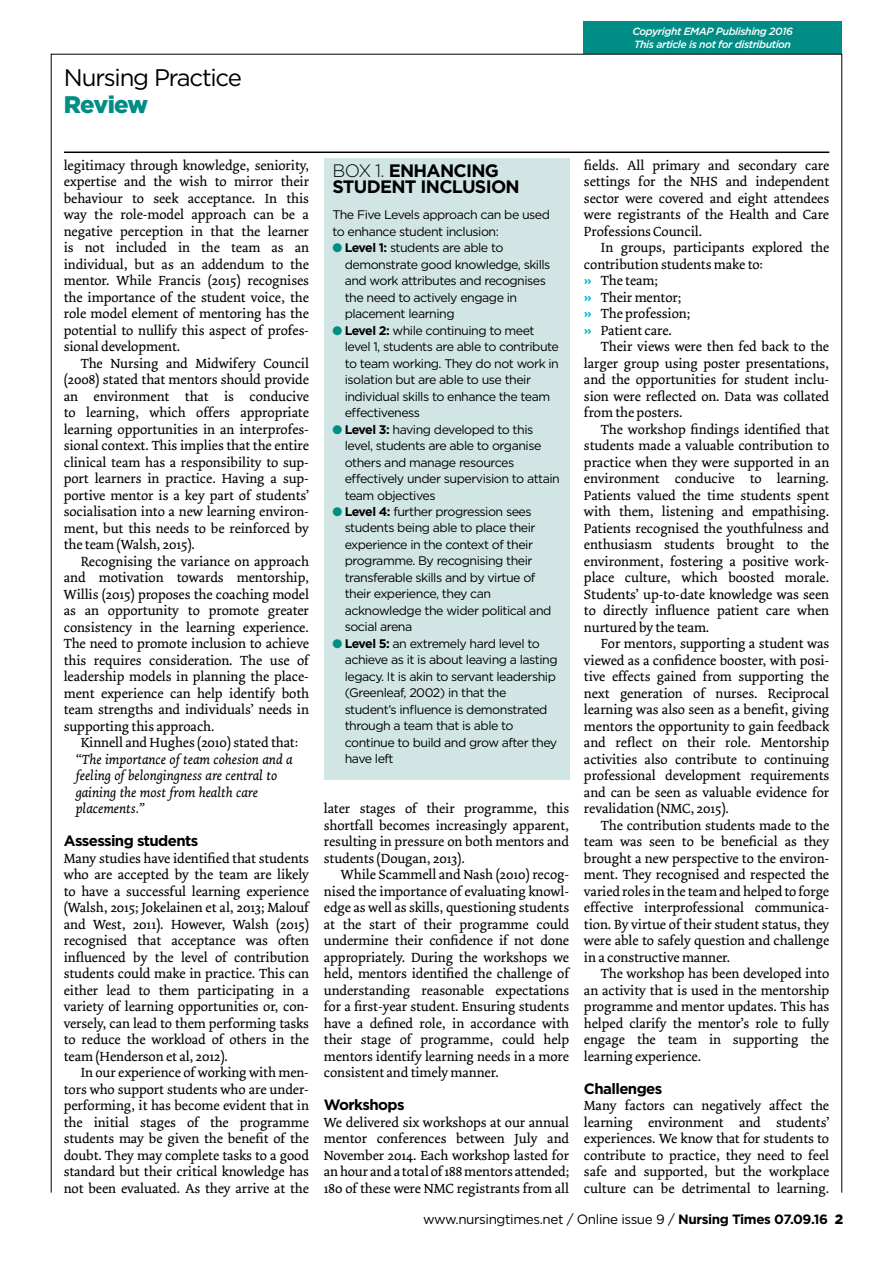
<style>
.page{position:relative;width:893px;height:1263px;background:#fff}
.page>*{position:absolute;margin:0;border:0;box-sizing:border-box;transform-origin:0 0}
.t1{font:24px "Gotham";letter-spacing:-.05em;color:#000}
.t2{font:900 24px "Gotham";letter-spacing:-.04em;color:#008d85}
.t3{font:700 18px/16.5px "Gotham";letter-spacing:-.04em;color:#000}
.t4{font:700 15px "Gotham";letter-spacing:-.04em;color:#000}
.t5{font:13.95px/16.5px "Dolly";letter-spacing:-.005em;color:#000;text-align:justify}
.t6{font:italic 13.95px/16.5px "Dolly";letter-spacing:-.005em;color:#000}
.t7{font:13.5px "Gotham";letter-spacing:-.03em;color:#000}
.t8{font:12.45px "Gotham";letter-spacing:-.04em;color:#000}
.t9{font:italic 500 10.5px/12.8px "Gotham";letter-spacing:-.04em;color:#fff}
.s1{font-weight:300}
.s2{font-weight:700}
.s3{font-weight:700;color:#00b7ce}
.s4{font-weight:900}
</style>
<div class="page">
<div style="left:583px;top:21px;width:259px;height:33px;background:#008d85"></div>
<hr style="left:64px;top:152px;width:765px;height:1px;background:#000">
<div style="left:324px;top:158px;width:245px;height:622px;background:#d1e6e4"></div>
<h1 class="t1" style="left:64px;top:62px;width:179px">Nursing Practice</h1>
<h1 class="t2" style="left:64px;top:88px;width:86px">Review</h1>
<p class="t9" style="left:632px;top:25px;width:162px">Copyright EMAP Publishing 2016<br>This article is not for distribution</p>
<p class="t5" style="left:64px;top:157px;width:247px">legitimacy through knowledge, seniority, expertise and the wish to mirror their behaviour to seek acceptance. In this way the role-model approach can be a negative perception in that the learner is not included in the team as an individual, but as an addendum to the mentor. While Francis (2015) recognises the importance of the student voice, the role model element of mentoring has the potential to nullify this aspect of profes&shy;sional development.</p>
<p class="t5" style="left:64px;top:355px;width:247px;text-indent:17px">The Nursing and Midwifery Council (2008) stated that mentors should provide an environment that is conducive to learning, which offers appropriate learning opportunities in an interprofes&shy;sional context. This implies that the entire clinical team has a responsibility to sup&shy;port learners in practice. Having a sup&shy;portive mentor is a key part of students’ socialisation into a new learning environ&shy;ment, but this needs to be reinforced by the team (Walsh, 2015).</p>
<p class="t5" style="left:64px;top:553px;width:247px;text-indent:17px">Recognising the variance on approach and motivation towards mentorship, Willis (2015) proposes the coaching model as an opportunity to promote greater consistency in the learning experience.<br>The need to promote inclusion to achieve this requires consideration. The use of leadership models in planning the place&shy;ment experience can help identify both team strengths and individuals’ needs in supporting this approach.</p>
<p class="t5" style="left:81px;top:734px;width:219px">Kinnell and Hughes (2010) stated that:</p>
<p class="t6" style="left:76px;top:751px;width:218px">“The importance of team cohesion and a feeling of belongingness are central to gaining the most from health care placements.”</p>
<p class="t4" style="left:64px;top:831px;width:136px">Assessing students</p>
<p class="t5" style="left:64px;top:850px;width:247px">Many studies have identified that students who are accepted by the team are likely to have a successful learning experience (Walsh, 2015; Jokelainen et al, 2013; Malouf and West, 2011). However, Walsh (2015) recognised that acceptance was often influenced by the level of contribution students could make in practice. This can either lead to them participating in a variety of learning opportunities or, con&shy;versely, can lead to them performing tasks to reduce the workload of others in the team (Henderson et al, 2012).</p>
<p class="t5" style="left:64px;top:1064px;width:247px;text-indent:17px">In our experience of working with men&shy;tors who support students who are under&shy;performing, it has become evident that in the initial stages of the programme students may be given the benefit of the doubt. They may complete tasks to a good standard but their critical knowledge has not been evaluated. As they arrive at the</p>
<p class="t3" style="left:332px;top:162px;width:189px"><span class="s1">BOX 1.</span> ENHANCING<br>STUDENT INCLUSION</p>
<p class="t8" style="left:332px;top:207px;width:219px">The Five Levels approach can be used</p>
<p class="t8" style="left:332px;top:223px;width:168px">to enhance student inclusion:</p>
<p class="t8" style="left:345px;top:240px;width:160px"><span class="s2">Level 1:</span> students are able to</p>
<p class="t8" style="left:345px;top:256px;width:207px">demonstrate good knowledge, skills</p>
<p class="t8" style="left:345px;top:273px;width:203px">and work attributes and recognises</p>
<p class="t8" style="left:345px;top:289px;width:174px">the need to actively engage in</p>
<p class="t8" style="left:345px;top:306px;width:111px">placement learning</p>
<p class="t8" style="left:345px;top:322px;width:191px"><span class="s2">Level 2:</span> while continuing to meet</p>
<p class="t8" style="left:345px;top:339px;width:216px">level 1, students are able to contribute</p>
<p class="t8" style="left:345px;top:355px;width:216px">to team working. They do not work in</p>
<p class="t8" style="left:345px;top:372px;width:188px">isolation but are able to use their</p>
<p class="t8" style="left:345px;top:388px;width:207px">individual skills to enhance the team</p>
<p class="t8" style="left:345px;top:405px;width:77px">effectiveness</p>
<p class="t8" style="left:345px;top:421px;width:190px"><span class="s2">Level 3:</span> having developed to this</p>
<p class="t8" style="left:345px;top:438px;width:198px">level, students are able to organise</p>
<p class="t8" style="left:345px;top:454px;width:171px">others and manage resources</p>
<p class="t8" style="left:345px;top:471px;width:217px">effectively under supervision to attain</p>
<p class="t8" style="left:345px;top:487px;width:92px">team objectives</p>
<p class="t8" style="left:345px;top:504px;width:188px"><span class="s2">Level 4:</span> further progression sees</p>
<p class="t8" style="left:345px;top:520px;width:192px">students being able to place their</p>
<p class="t8" style="left:345px;top:537px;width:190px">experience in the context of their</p>
<p class="t8" style="left:345px;top:553px;width:189px">programme. By recognising their</p>
<p class="t8" style="left:345px;top:570px;width:192px">transferable skills and by virtue of</p>
<p class="t8" style="left:345px;top:586px;width:148px">their experience, they can</p>
<p class="t8" style="left:345px;top:603px;width:208px">acknowledge the wider political and</p>
<p class="t8" style="left:345px;top:619px;width:69px">social arena</p>
<p class="t8" style="left:345px;top:636px;width:197px"><span class="s2">Level 5:</span> an extremely hard level to</p>
<p class="t8" style="left:345px;top:652px;width:214px">achieve as it is about leaving a lasting</p>
<p class="t8" style="left:345px;top:669px;width:213px">legacy. It is akin to servant leadership</p>
<p class="t8" style="left:345px;top:685px;width:163px">(Greenleaf, 2002) in that the</p>
<p class="t8" style="left:345px;top:702px;width:204px">student’s influence is demonstrated</p>
<p class="t8" style="left:345px;top:718px;width:170px">through a team that is able to</p>
<p class="t8" style="left:345px;top:735px;width:214px">continue to build and grow after they</p>
<p class="t8" style="left:345px;top:751px;width:50px">have left</p>
<p class="t5" style="left:324px;top:800px;width:247px">later stages of their programme, this shortfall becomes increasingly apparent, resulting in pressure on both mentors and students (Dougan, 2013).</p>
<p class="t5" style="left:324px;top:866px;width:247px;text-indent:17px">While Scammell and Nash (2010) recog&shy;nised the importance of evaluating knowl&shy;edge as well as skills, questioning students at the start of their programme could undermine their confidence if not done appropriately. During the workshops we held, mentors identified the challenge of understanding reasonable expectations for a first-year student. Ensuring students have a defined role, in accordance with their stage of programme, could help mentors identify learning needs in a more consistent and timely manner.</p>
<p class="t4" style="left:324px;top:1095px;width:82px">Workshops</p>
<p class="t5" style="left:324px;top:1114px;width:247px">We delivered six workshops at our annual mentor conferences between July and November 2014. Each workshop lasted for an hour and a total of 188 mentors attended; 180 of these were NMC registrants from all</p>
<p class="t5" style="left:584px;top:157px;width:247px">fields. All primary and secondary care settings for the NHS and independent sector were covered and eight attendees were registrants of the Health and Care Professions Council.</p>
<p class="t5" style="left:584px;top:239px;width:247px;text-align:left;text-indent:17px">In groups, participants explored the contribution students make to:<br><span class="s3">»</span> The team;<br><span class="s3">»</span> Their mentor;<br><span class="s3">»</span> The profession;<br><span class="s3">»</span> Patient care.</p>
<p class="t5" style="left:584px;top:338px;width:247px;text-indent:17px">Their views were then fed back to the larger group using poster presentations, and the opportunities for student inclu&shy;sion were reflected on. Data was collated from the posters.</p>
<p class="t5" style="left:584px;top:421px;width:247px;text-indent:17px">The workshop findings identified that students made a valuable contribution to practice when they were supported in an environment conducive to learning.<br>Patients valued the time students spent with them, listening and empathising.<br>Patients recognised the youthfulness and enthusiasm students brought to the environment, fostering a positive work&shy;place culture, which boosted morale.<br>Students’ up-to-date knowledge was seen to directly influence patient care when nurtured by the team.</p>
<p class="t5" style="left:584px;top:635px;width:247px;text-indent:17px">For mentors, supporting a student was viewed as a confidence booster, with posi&shy;tive effects gained from supporting the next generation of nurses. Reciprocal learning was also seen as a benefit, giving mentors the opportunity to gain feedback and reflect on their role. Mentorship activities also contribute to continuing professional development requirements and can be seen as valuable evidence for revalidation (NMC, 2015).</p>
<p class="t5" style="left:584px;top:817px;width:247px;text-indent:17px">The contribution students made to the team was seen to be beneficial as they brought a new perspective to the environ&shy;ment. They recognised and respected the varied roles in the team and helped to forge effective interprofessional communica&shy;tion. By virtue of their student status, they were able to safely question and challenge in a constructive manner.</p>
<p class="t5" style="left:584px;top:965px;width:247px;text-indent:17px">The workshop has been developed into an activity that is used in the mentorship programme and mentor updates. This has helped clarify the mentor’s role to fully engage the team in supporting the learning experience.</p>
<p class="t4" style="left:584px;top:1078px;width:80px">Challenges</p>
<p class="t5" style="left:584px;top:1097px;width:247px">Many factors can negatively affect the learning environment and students’ experiences. We know that for students to contribute to practice, they need to feel safe and supported, but the workplace culture can be detrimental to learning.</p>
<p class="t7" style="left:423px;top:1211px;width:422px">www.nursingtimes.net / Online issue 9 / <span class="s2">Nursing Times 07.09.16</span> <span class="s4">2</span></p>
</div>
